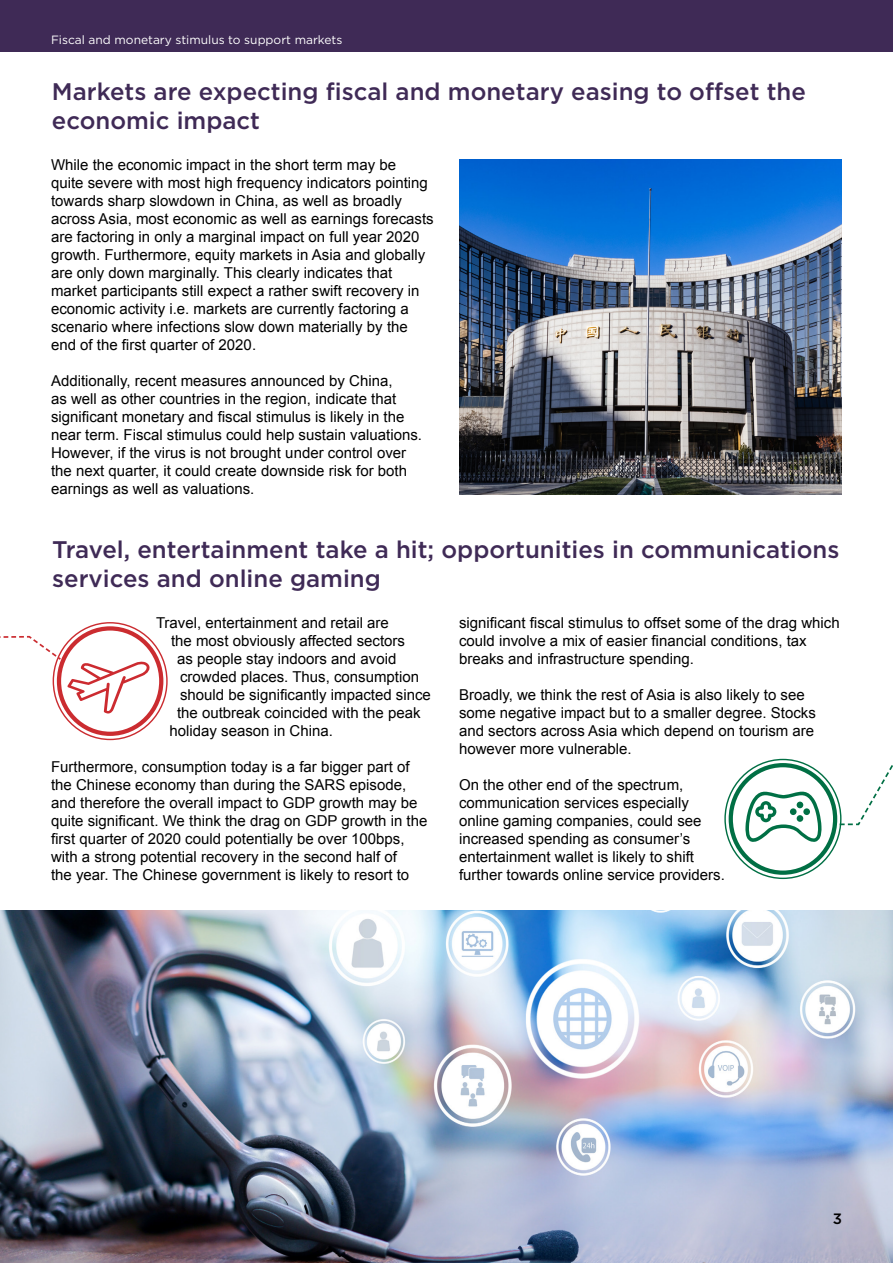
<style>
.page{position:relative;width:893px;height:1263px;background:#fff}
.page>*{position:absolute;margin:0;border:0;box-sizing:border-box;transform-origin:0 0}
.t1{font:500 24px/28.8px "Gotham";color:#3f2a56}
.t2{font:15px/18px "Arial";color:#000}
.t3{font:500 15px "Gotham";color:#000}
.t4{font:12px "Gotham";color:#fff}
</style>
<div class="page">
<div style="left:0;top:0;width:893px;height:51px;background:#3f2a56"></div>
<img style="left:459px;top:159px;width:383px;height:335px">
<img style="left:0;top:911px;width:893px;height:352px">
<div style="left:57px;top:626px;width:106px;height:110px;border:4px solid #cb2c30;border-radius:50%"></div>
<svg style="left:0;top:635px;width:151px;height:78px"></svg>
<div style="left:729px;top:763px;width:108px;height:112px;border:4px solid #006f44;border-radius:50%"></div>
<svg style="left:832px;top:765px;width:61px;height:61px"></svg>
<svg style="left:745px;top:791px;width:77px;height:51px"></svg>
<div style="left:797px;top:815px;width:6px;height:7px;background:#007045;border-radius:50%"></div>
<div style="left:790px;top:808px;width:6px;height:7px;background:#007045;border-radius:50%"></div>
<div style="left:803px;top:808px;width:7px;height:7px;background:#007045;border-radius:50%"></div>
<p class="t4" style="left:51px;top:32px;width:293px">Fiscal and monetary stimulus to support markets</p>
<p class="t1" style="left:52px;top:77px;width:756px">Markets are expecting fiscal and monetary easing to offset the economic impact</p>
<p class="t2" style="left:51px;top:156px;width:384px">While the economic impact in the short term may be<br>quite severe with most high frequency indicators pointing towards sharp slowdown in China, as well as broadly across Asia, most economic as well as earnings forecasts are factoring in only a marginal impact on full year 2020 growth. Furthermore, equity markets in Asia and globally are only down marginally. This clearly indicates that market participants still expect a rather swift recovery in economic activity i.e. markets are currently factoring a scenario where infections slow down materially by the end of the first quarter of 2020.</p>
<p class="t2" style="left:51px;top:372px;width:372px">Additionally, recent measures announced by China,<br>as well as other countries in the region, indicate that significant monetary and fiscal stimulus is likely in the near term. Fiscal stimulus could help sustain valuations.<br>However, if the virus is not brought under control over the next quarter, it could create downside risk for both earnings as well as valuations.</p>
<p class="t1" style="left:52px;top:535px;width:789px">Travel, entertainment take a hit; opportunities in communications services and online gaming</p>
<p class="t2" style="left:459px;top:614px;width:382px">significant fiscal stimulus to offset some of the drag which could involve a mix of easier financial conditions, tax breaks and infrastructure spending.</p>
<p class="t2" style="left:459px;top:686px;width:358px">Broadly, we think the rest of Asia is also likely to see some negative impact but to a smaller degree. Stocks and sectors across Asia which depend on tourism are however more vulnerable.</p>
<p class="t2" style="left:459px;top:776px;width:267px">On the other end of the spectrum, communication services especially online gaming companies, could see increased spending as consumer’s entertainment wallet is likely to shift further towards online service providers.</p>
<p class="t2" style="left:156px;top:614px;width:234px">Travel, entertainment and retail are</p>
<p class="t2" style="left:171px;top:632px;width:236px">the most obviously affected sectors</p>
<p class="t2" style="left:177px;top:650px;width:221px">as people stay indoors and avoid</p>
<p class="t2" style="left:180px;top:668px;width:241px">crowded places. Thus, consumption</p>
<p class="t2" style="left:180px;top:686px;width:252px">should be significantly impacted since</p>
<p class="t2" style="left:177px;top:704px;width:245px">the outbreak coincided with the peak</p>
<p class="t2" style="left:170px;top:722px;width:165px">holiday season in China.</p>
<p class="t2" style="left:51px;top:758px;width:378px">Furthermore, consumption today is a far bigger part of the Chinese economy than during the SARS episode, and therefore the overall impact to GDP growth may be quite significant. We think the drag on GDP growth in the first quarter of 2020 could potentially be over 100bps, with a strong potential recovery in the second half of<br>the year. The Chinese government is likely to resort to</p>
<p class="t3" style="left:833px;top:1209px;width:11px">3</p>
</div>
